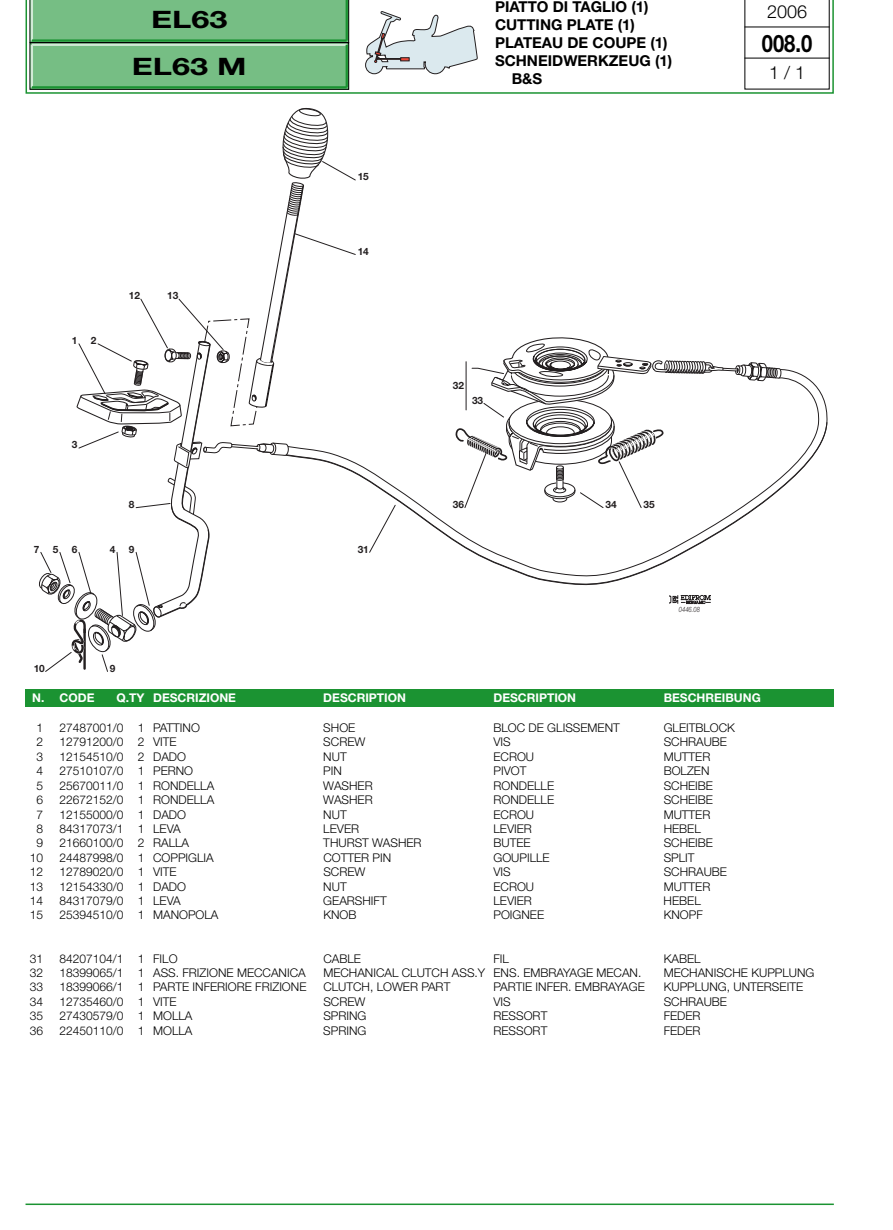
<style>
.page{position:relative;width:893px;height:1230px;background:#fff}
.page>*{position:absolute;margin:0;border:0;box-sizing:border-box;transform-origin:0 0}
.t1{font:700 24px/46.8px "Helvetica Neue";color:#000;text-align:center;scale:1.35 1}
.t2{font:700 24px "Helvetica Neue";color:#000;scale:.84 1}
.t3{font:300 18px "Helvetica Neue";color:#000}
.t4{font:700 15px "Helvetica Neue";color:#000}
.t5{font:300 12px "Helvetica Neue";color:#000}
.t6{font:700 12px "Helvetica Neue";color:#fff}
.t7{font:700 10.05px "Helvetica Neue";color:#231f20}
.t8{font:italic 300 7.35px "Helvetica Neue";color:#231f20;scale:.8 1}
</style>
<div class="page">
<svg style="left:26px;top:0;width:807px;height:94px"></svg>
<svg style="left:744px;top:0;width:85px;height:89px"></svg>
<hr style="left:744px;top:27px;width:85px;height:1px;background:#000">
<hr style="left:744px;top:58px;width:85px;height:1px;background:#000">
<svg style="left:365px;top:11px;width:112px;height:63px"></svg>
<hr style="left:26px;top:1203px;width:807px;height:1px;background:#1b9332">
<div style="left:26px;top:689px;width:807px;height:17px;background:#1b9332"></div>
<svg style="left:356px;top:421px;width:471px;height:165px"></svg>
<svg style="left:669px;top:595px;width:42px;height:10px"></svg>
<svg style="left:39px;top:107px;width:317px;height:565px"></svg>
<div style="left:357px;top:544px;width:12px;height:11px;background:#fff"></div>
<svg style="left:369px;top:504px;width:27px;height:48px"></svg>
<div style="left:453px;top:500px;width:11px;height:10px;background:#fff"></div>
<div style="left:605px;top:500px;width:11px;height:10px;background:#fff"></div>
<div style="left:643px;top:500px;width:12px;height:10px;background:#fff"></div>
<svg style="left:454px;top:337px;width:327px;height:171px"></svg>
<h1 class="t1" style="left:132px;top:-2px;width:86px">EL63<br>EL63 M</h1>
<p class="t7" style="left:72px;top:337px;width:7px">1</p>
<p class="t7" style="left:91px;top:337px;width:7px">2</p>
<p class="t7" style="left:129px;top:292px;width:13px">12</p>
<p class="t7" style="left:167px;top:292px;width:13px">13</p>
<p class="t7" style="left:72px;top:441px;width:7px">3</p>
<p class="t7" style="left:129px;top:500px;width:7px">8</p>
<p class="t7" style="left:34px;top:545px;width:7px">7</p>
<p class="t7" style="left:53px;top:545px;width:7px">5</p>
<p class="t7" style="left:72px;top:545px;width:7px">6</p>
<p class="t7" style="left:110px;top:545px;width:7px">4</p>
<p class="t7" style="left:129px;top:545px;width:7px">9</p>
<p class="t7" style="left:34px;top:664px;width:13px">10</p>
<p class="t7" style="left:110px;top:664px;width:7px">9</p>
<p class="t7" style="left:357px;top:173px;width:13px">15</p>
<p class="t7" style="left:357px;top:247px;width:13px">14</p>
<p class="t7" style="left:357px;top:545px;width:13px">31</p>
<p class="t4" style="left:495px;top:1px;width:155px">PIATTO DI TAGLIO (1)</p>
<p class="t4" style="left:495px;top:19px;width:141px">CUTTING PLATE (1)</p>
<p class="t4" style="left:495px;top:37px;width:174px">PLATEAU DE COUPE (1)</p>
<p class="t4" style="left:495px;top:55px;width:179px">SCHNEIDWERKZEUG (1)</p>
<p class="t4" style="left:511px;top:73px;width:32px">B&amp;S</p>
<h2 class="t3" style="left:767px;top:5px;width:42px">2006</h2>
<h1 class="t2" style="left:761px;top:34px;width:62px">008.0</h1>
<h2 class="t3" style="left:769px;top:66px;width:38px">1 / 1</h2>
<p class="t7" style="left:453px;top:381px;width:13px">32</p>
<p class="t7" style="left:472px;top:396px;width:13px">33</p>
<p class="t7" style="left:453px;top:500px;width:13px">36</p>
<p class="t7" style="left:605px;top:500px;width:13px">34</p>
<p class="t7" style="left:643px;top:500px;width:13px">35</p>
<p class="t8" style="left:678px;top:607px;width:28px">0446.08</p>
<p class="t6" style="left:32px;top:693px;width:64px">N. CODE</p>
<p class="t6" style="left:117px;top:693px;width:121px">Q.TY DESCRIZIONE</p>
<p class="t6" style="left:323px;top:693px;width:84px">DESCRIPTION</p>
<p class="t6" style="left:493px;top:693px;width:84px">DESCRIPTION</p>
<p class="t6" style="left:663px;top:693px;width:99px">BESCHREIBUNG</p>
<p class="t5" style="left:36px;top:723px;width:8px">1</p>
<p class="t5" style="left:60px;top:723px;width:142px">27487001/0 1 PATTINO</p>
<p class="t5" style="left:323px;top:723px;width:34px">SHOE</p>
<p class="t5" style="left:493px;top:723px;width:128px">BLOC DE GLISSEMENT</p>
<p class="t5" style="left:663px;top:723px;width:73px">GLEITBLOCK</p>
<p class="t5" style="left:36px;top:737px;width:8px">2</p>
<p class="t5" style="left:60px;top:737px;width:119px">12791200/0 2 VITE</p>
<p class="t5" style="left:323px;top:737px;width:44px">SCREW</p>
<p class="t5" style="left:493px;top:737px;width:19px">VIS</p>
<p class="t5" style="left:663px;top:737px;width:65px">SCHRAUBE</p>
<p class="t5" style="left:36px;top:752px;width:8px">3</p>
<p class="t5" style="left:60px;top:752px;width:128px">12154510/0 2 DADO</p>
<p class="t5" style="left:323px;top:752px;width:25px">NUT</p>
<p class="t5" style="left:493px;top:752px;width:42px">ECROU</p>
<p class="t5" style="left:663px;top:752px;width:48px">MUTTER</p>
<p class="t5" style="left:36px;top:766px;width:8px">4</p>
<p class="t5" style="left:60px;top:766px;width:135px">27510107/0 1 PERNO</p>
<p class="t5" style="left:323px;top:766px;width:20px">PIN</p>
<p class="t5" style="left:493px;top:766px;width:34px">PIVOT</p>
<p class="t5" style="left:663px;top:766px;width:47px">BOLZEN</p>
<p class="t5" style="left:36px;top:781px;width:8px">5</p>
<p class="t5" style="left:60px;top:781px;width:156px">25670011/0 1 RONDELLA</p>
<p class="t5" style="left:323px;top:781px;width:51px">WASHER</p>
<p class="t5" style="left:493px;top:781px;width:62px">RONDELLE</p>
<p class="t5" style="left:663px;top:781px;width:51px">SCHEIBE</p>
<p class="t5" style="left:36px;top:795px;width:8px">6</p>
<p class="t5" style="left:60px;top:795px;width:156px">22672152/0 1 RONDELLA</p>
<p class="t5" style="left:323px;top:795px;width:51px">WASHER</p>
<p class="t5" style="left:493px;top:795px;width:62px">RONDELLE</p>
<p class="t5" style="left:663px;top:795px;width:51px">SCHEIBE</p>
<p class="t5" style="left:36px;top:809px;width:8px">7</p>
<p class="t5" style="left:60px;top:809px;width:128px">12155000/0 1 DADO</p>
<p class="t5" style="left:323px;top:809px;width:25px">NUT</p>
<p class="t5" style="left:493px;top:809px;width:42px">ECROU</p>
<p class="t5" style="left:663px;top:809px;width:48px">MUTTER</p>
<p class="t5" style="left:36px;top:824px;width:8px">8</p>
<p class="t5" style="left:60px;top:824px;width:123px">84317073/1 1 LEVA</p>
<p class="t5" style="left:323px;top:824px;width:37px">LEVER</p>
<p class="t5" style="left:493px;top:824px;width:40px">LEVIER</p>
<p class="t5" style="left:663px;top:824px;width:39px">HEBEL</p>
<p class="t5" style="left:36px;top:838px;width:8px">9</p>
<p class="t5" style="left:60px;top:838px;width:131px">21660100/0 2 RALLA</p>
<p class="t5" style="left:323px;top:838px;width:100px">THURST WASHER</p>
<p class="t5" style="left:493px;top:838px;width:39px">BUTEE</p>
<p class="t5" style="left:663px;top:838px;width:51px">SCHEIBE</p>
<p class="t5" style="left:30px;top:853px;width:15px">10</p>
<p class="t5" style="left:60px;top:853px;width:156px">24487998/0 1 COPPIGLIA</p>
<p class="t5" style="left:323px;top:853px;width:69px">COTTER PIN</p>
<p class="t5" style="left:493px;top:853px;width:58px">GOUPILLE</p>
<p class="t5" style="left:663px;top:853px;width:32px">SPLIT</p>
<p class="t5" style="left:30px;top:867px;width:15px">12</p>
<p class="t5" style="left:60px;top:867px;width:119px">12789020/0 1 VITE</p>
<p class="t5" style="left:323px;top:867px;width:44px">SCREW</p>
<p class="t5" style="left:493px;top:867px;width:19px">VIS</p>
<p class="t5" style="left:663px;top:867px;width:65px">SCHRAUBE</p>
<p class="t5" style="left:30px;top:881px;width:15px">13</p>
<p class="t5" style="left:60px;top:881px;width:128px">12154330/0 1 DADO</p>
<p class="t5" style="left:323px;top:881px;width:25px">NUT</p>
<p class="t5" style="left:493px;top:881px;width:42px">ECROU</p>
<p class="t5" style="left:663px;top:881px;width:48px">MUTTER</p>
<p class="t5" style="left:30px;top:896px;width:15px">14</p>
<p class="t5" style="left:60px;top:896px;width:123px">84317079/0 1 LEVA</p>
<p class="t5" style="left:323px;top:896px;width:65px">GEARSHIFT</p>
<p class="t5" style="left:493px;top:896px;width:40px">LEVIER</p>
<p class="t5" style="left:663px;top:896px;width:39px">HEBEL</p>
<p class="t5" style="left:30px;top:910px;width:15px">15</p>
<p class="t5" style="left:60px;top:910px;width:160px">25394510/0 1 MANOPOLA</p>
<p class="t5" style="left:323px;top:910px;width:35px">KNOB</p>
<p class="t5" style="left:493px;top:910px;width:52px">POIGNEE</p>
<p class="t5" style="left:663px;top:910px;width:41px">KNOPF</p>
<p class="t5" style="left:30px;top:953px;width:15px">31</p>
<p class="t5" style="left:60px;top:953px;width:119px">84207104/1 1 FILO</p>
<p class="t5" style="left:323px;top:953px;width:39px">CABLE</p>
<p class="t5" style="left:493px;top:953px;width:17px">FIL</p>
<p class="t5" style="left:663px;top:953px;width:38px">KABEL</p>
<p class="t5" style="left:30px;top:968px;width:15px">32</p>
<p class="t5" style="left:60px;top:968px;width:248px">18399065/1 1 ASS. FRIZIONE MECCANICA</p>
<p class="t5" style="left:323px;top:968px;width:319px">MECHANICAL CLUTCH ASS.Y ENS. EMBRAYAGE MECAN.</p>
<p class="t5" style="left:663px;top:968px;width:152px">MECHANISCHE KUPPLUNG</p>
<p class="t5" style="left:30px;top:982px;width:15px">33</p>
<p class="t5" style="left:60px;top:982px;width:248px">18399066/1 1 PARTE INFERIORE FRIZIONE</p>
<p class="t5" style="left:323px;top:982px;width:128px">CLUTCH, LOWER PART</p>
<p class="t5" style="left:493px;top:982px;width:153px">PARTIE INFER. EMBRAYAGE</p>
<p class="t5" style="left:663px;top:982px;width:141px">KUPPLUNG, UNTERSEITE</p>
<p class="t5" style="left:30px;top:997px;width:15px">34</p>
<p class="t5" style="left:60px;top:997px;width:119px">12735460/0 1 VITE</p>
<p class="t5" style="left:323px;top:997px;width:44px">SCREW</p>
<p class="t5" style="left:493px;top:997px;width:19px">VIS</p>
<p class="t5" style="left:663px;top:997px;width:65px">SCHRAUBE</p>
<p class="t5" style="left:30px;top:1011px;width:15px">35</p>
<p class="t5" style="left:60px;top:1011px;width:134px">27430579/0 1 MOLLA</p>
<p class="t5" style="left:323px;top:1011px;width:45px">SPRING</p>
<p class="t5" style="left:493px;top:1011px;width:55px">RESSORT</p>
<p class="t5" style="left:663px;top:1011px;width:38px">FEDER</p>
<p class="t5" style="left:30px;top:1025px;width:15px">36</p>
<p class="t5" style="left:60px;top:1025px;width:134px">22450110/0 1 MOLLA</p>
<p class="t5" style="left:323px;top:1025px;width:45px">SPRING</p>
<p class="t5" style="left:493px;top:1025px;width:55px">RESSORT</p>
<p class="t5" style="left:663px;top:1025px;width:38px">FEDER</p>
</div>
